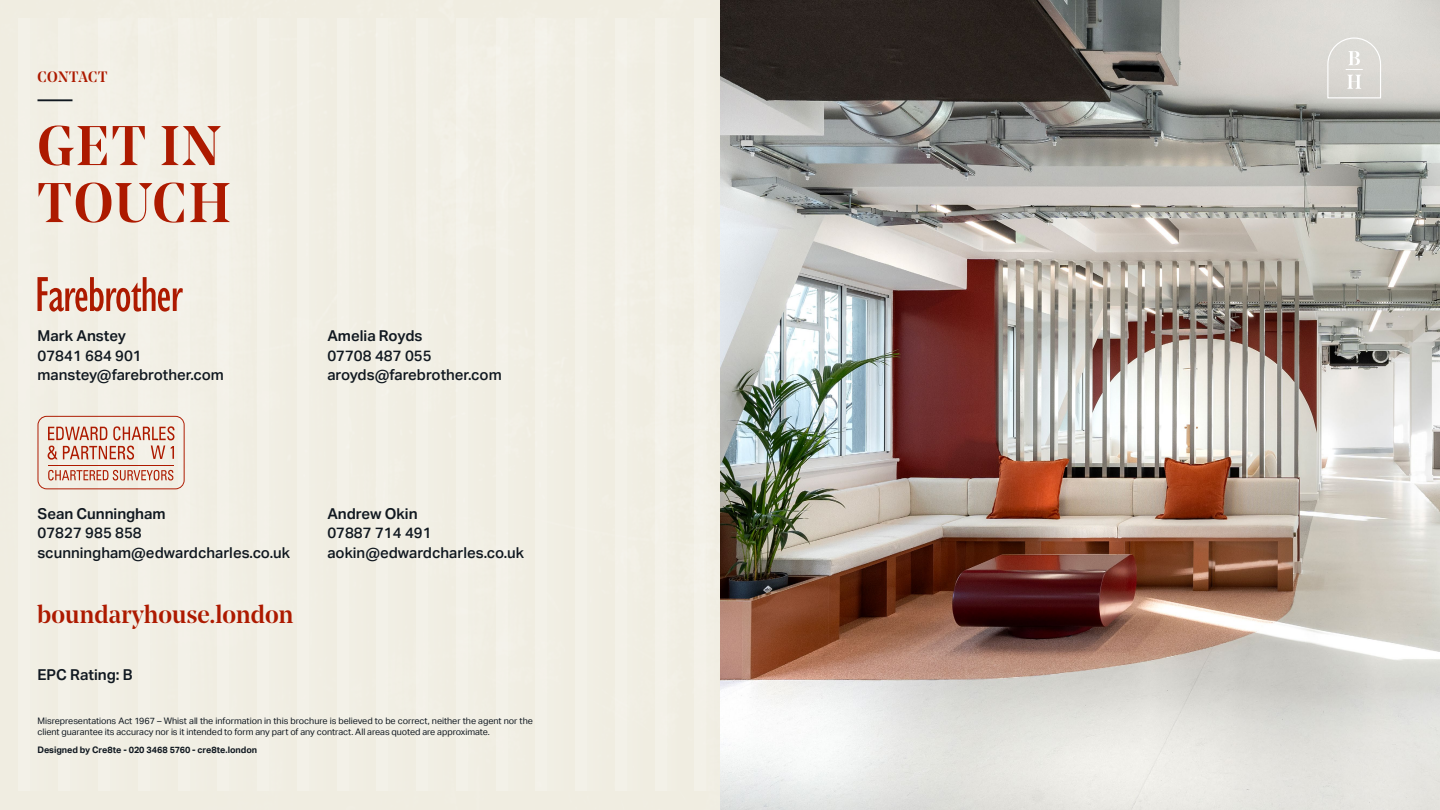
<style>
.page{position:relative;width:1440px;height:810px;background:#fff}
.page>*{position:absolute;margin:0;border:0;box-sizing:border-box;transform-origin:0 0}
.t1{font:500 55.5px/57px "Noe Display";letter-spacing:.04em;color:#ad1a00}
.t2{font:500 25.5px "Noe Display";color:#ad1a00}
.t3{font:500 15px/19.5px "Aktiv Grotesk";color:#101820}
.t4{font:600 15px "Aktiv Grotesk";color:#101820}
.t5{font:500 15px "Noe Display";letter-spacing:.03em;color:#ad1a00}
.t6{font:9px/11.2px "Aktiv Grotesk";letter-spacing:-.005em;color:#101820}
.t7{font:700 9px "Aktiv Grotesk";letter-spacing:-.005em;color:#101820}
</style>
<div class="page">
<div style="left:19px;top:19px;width:11px;height:772px;background:#f3f1e8"></div>
<div style="left:30px;top:19px;width:28px;height:772px;background:#f1eee3"></div>
<div style="left:59px;top:19px;width:11px;height:772px;background:#f3f1e8"></div>
<div style="left:70px;top:19px;width:28px;height:772px;background:#f1eee3"></div>
<div style="left:98px;top:19px;width:12px;height:772px;background:#f3f1e8"></div>
<div style="left:110px;top:19px;width:27px;height:772px;background:#f1eee4"></div>
<div style="left:138px;top:19px;width:11px;height:772px;background:#f3f1e8"></div>
<div style="left:149px;top:19px;width:28px;height:772px;background:#f1efe4"></div>
<div style="left:178px;top:19px;width:11px;height:772px;background:#f4f1e9"></div>
<div style="left:189px;top:19px;width:28px;height:772px;background:#f1efe4"></div>
<div style="left:218px;top:19px;width:11px;height:772px;background:#f3f1e8"></div>
<div style="left:229px;top:19px;width:28px;height:772px;background:#f1eee4"></div>
<div style="left:257px;top:19px;width:12px;height:772px;background:#f3f1e8"></div>
<div style="left:269px;top:19px;width:28px;height:772px;background:#f1eee3"></div>
<div style="left:297px;top:19px;width:12px;height:772px;background:#f3f1e8"></div>
<div style="left:309px;top:19px;width:27px;height:772px;background:#f1eee3"></div>
<div style="left:337px;top:19px;width:11px;height:772px;background:#f3f1e8"></div>
<div style="left:348px;top:19px;width:28px;height:772px;background:#f1eee3"></div>
<div style="left:377px;top:19px;width:11px;height:772px;background:#f3f1e8"></div>
<div style="left:388px;top:19px;width:28px;height:772px;background:#f1eee3"></div>
<div style="left:416px;top:19px;width:12px;height:772px;background:#f3f1e8"></div>
<div style="left:428px;top:19px;width:28px;height:772px;background:#f1eee4"></div>
<div style="left:456px;top:19px;width:12px;height:772px;background:#f3f1e8"></div>
<div style="left:468px;top:19px;width:27px;height:772px;background:#f1eee4"></div>
<div style="left:496px;top:19px;width:11px;height:772px;background:#f3f1e8"></div>
<div style="left:507px;top:19px;width:28px;height:772px;background:#f1eee3"></div>
<div style="left:536px;top:19px;width:11px;height:772px;background:#f3f1e8"></div>
<div style="left:547px;top:19px;width:28px;height:772px;background:#f1eee3"></div>
<div style="left:575px;top:19px;width:12px;height:772px;background:#f3f1e8"></div>
<div style="left:587px;top:19px;width:24px;height:772px;background:#f1eee3"></div>
<div style="left:615px;top:19px;width:12px;height:772px;background:#f3f1e8"></div>
<div style="left:627px;top:19px;width:20px;height:772px;background:#f1efe4"></div>
<div style="left:655px;top:19px;width:11px;height:772px;background:#f3f1e8"></div>
<div style="left:666px;top:19px;width:18px;height:772px;background:#f1efe4"></div>
<div style="left:695px;top:19px;width:11px;height:772px;background:#f3f1e8"></div>
<div style="left:706px;top:19px;width:14px;height:772px;background:#f1efe4"></div>
<hr style="left:38px;top:99px;width:35px;height:2px;background:#101820">
<svg style="left:37px;top:277px;width:146px;height:35px"></svg>
<img style="left:720px;top:0;width:720px;height:810px">
<svg style="left:1327px;top:37px;width:55px;height:62px;background:#dedcd8"></svg>
<svg style="left:37px;top:416px;width:148px;height:73px"></svg>
<h3 class="t5" style="left:38px;top:67px;width:71px">CONTACT</h3>
<h1 class="t1" style="left:38px;top:116px;width:195px">GET IN<br>TOUCH</h1>
<h3 class="t4" style="left:38px;top:327px;width:90px">Mark Anstey</h3>
<h3 class="t3" style="left:38px;top:346px;width:188px">07841 684 901 manstey@farebrother.com</h3>
<h3 class="t4" style="left:327px;top:327px;width:97px">Amelia Royds</h3>
<h3 class="t3" style="left:327px;top:346px;width:176px">07708 487 055 aroyds@farebrother.com</h3>
<h3 class="t4" style="left:38px;top:505px;width:130px">Sean Cunningham</h3>
<h3 class="t3" style="left:38px;top:523px;width:254px">07827 985 858 scunningham@edwardcharles.co.uk</h3>
<h2 class="t2" style="left:38px;top:598px;width:257px">boundaryhouse.london</h2>
<h3 class="t4" style="left:38px;top:666px;width:97px">EPC Rating: B</h3>
<h3 class="t4" style="left:327px;top:505px;width:92px">Andrew Okin</h3>
<h3 class="t3" style="left:327px;top:523px;width:198px">07887 714 491 aokin@edwardcharles.co.uk</h3>
<p class="t6" style="left:38px;top:715px;width:497px">Misrepresentations Act 1967 – Whist all the information in this brochure is believed to be correct, neither the agent nor the client guarantee its accuracy nor is it intended to form any part of any contract. All areas quoted are approximate.</p>
<p class="t7" style="left:38px;top:744px;width:221px">Designed by Cre8te - 020 3468 5760 - cre8te.london</p>
</div>
